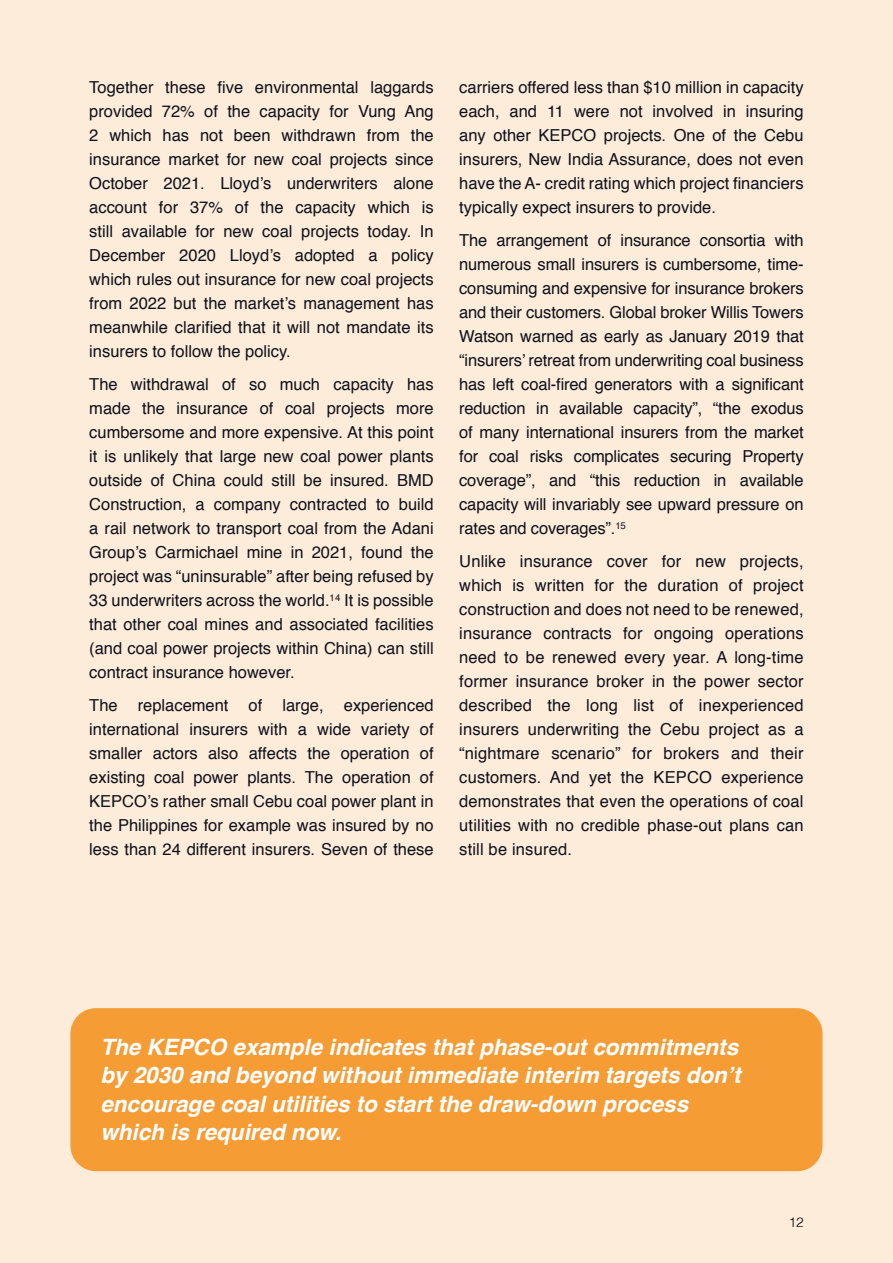
<style>
.page{position:relative;width:893px;height:1263px;background:#feecda}
.page>*{position:absolute;margin:0;border:0;box-sizing:border-box;transform-origin:0 0}
.t1{font:italic 700 22.5px/28.5px "Helvetica";color:#fff}
.t2{font:16.5px/24px "Helvetica";color:#0e101a;text-align:justify}
.t3{font:300 13.5px "Helvetica";color:#000}
</style>
<div class="page">
<div style="left:70px;top:1008px;width:752px;height:163px;background:#f59c35;border-radius:26px"></div>
<p class="t2" style="left:89px;top:76px;width:346px">Together these five environmental laggards provided 72% of the capacity for Vung Ang 2 which has not been withdrawn from the insurance market for new coal projects since October 2021. Lloyd’s underwriters alone account for 37% of the capacity which is still available for new coal projects today. In December 2020 Lloyd’s adopted a policy which rules out insurance for new coal projects from 2022 but the market’s management has meanwhile clarified that it will not mandate its insurers to follow the policy.</p>
<p class="t2" style="left:89px;top:373px;width:346px">The withdrawal of so much capacity has made the insurance of coal projects more cumbersome and more expensive. At this point it is unlikely that large new coal power plants outside of China could still be insured. BMD Construction, a company contracted to build a rail network to transport coal from the Adani Group’s Carmichael mine in 2021, found the project was “uninsurable” after being refused by 33 underwriters across the world.<sup>14</sup> It is possible that other coal mines and associated facilities (and coal power projects within China) can still contract insurance however.</p>
<p class="t2" style="left:89px;top:694px;width:346px">The replacement of large, experienced international insurers with a wide variety of smaller actors also affects the operation of existing coal power plants. The operation of KEPCO’s rather small Cebu coal power plant in the Philippines for example was insured by no less than 24 different insurers. Seven of these</p>
<p class="t2" style="left:459px;top:76px;width:346px">carriers offered less than $10 million in capacity each, and 11 were not involved in insuring any other KEPCO projects. One of the Cebu insurers, New India Assurance, does not even have the A- credit rating which project financiers typically expect insurers to provide.</p>
<p class="t2" style="left:459px;top:229px;width:346px">The arrangement of insurance consortia with numerous small insurers is cumbersome, time&shy;consuming and expensive for insurance brokers and their customers. Global broker Willis Towers Watson warned as early as January 2019 that “insurers’ retreat from underwriting coal business has left coal-fired generators with a significant reduction in available capacity”, “the exodus of many international insurers from the market for coal risks complicates securing Property coverage”, and “this reduction in available capacity will invariably see upward pressure on rates and coverages”.<sup>15</sup></p>
<p class="t2" style="left:459px;top:550px;width:346px">Unlike insurance cover for new projects, which is written for the duration of project construction and does not need to be renewed, insurance contracts for ongoing operations need to be renewed every year. A long-time former insurance broker in the power sector described the long list of inexperienced insurers underwriting the Cebu project as a “nightmare scenario” for brokers and their customers. And yet the KEPCO experience demonstrates that even the operations of coal utilities with no credible phase-out plans can still be insured.</p>
<h1 class="t1" style="left:100px;top:1032px;width:642px">The KEPCO example indicates that phase-out commitments by 2030 and beyond without immediate interim targets don’t encourage coal utilities to start the draw-down process which is required now.</h1>
<p class="t3" style="left:789px;top:1211px;width:17px">12</p>
</div>
